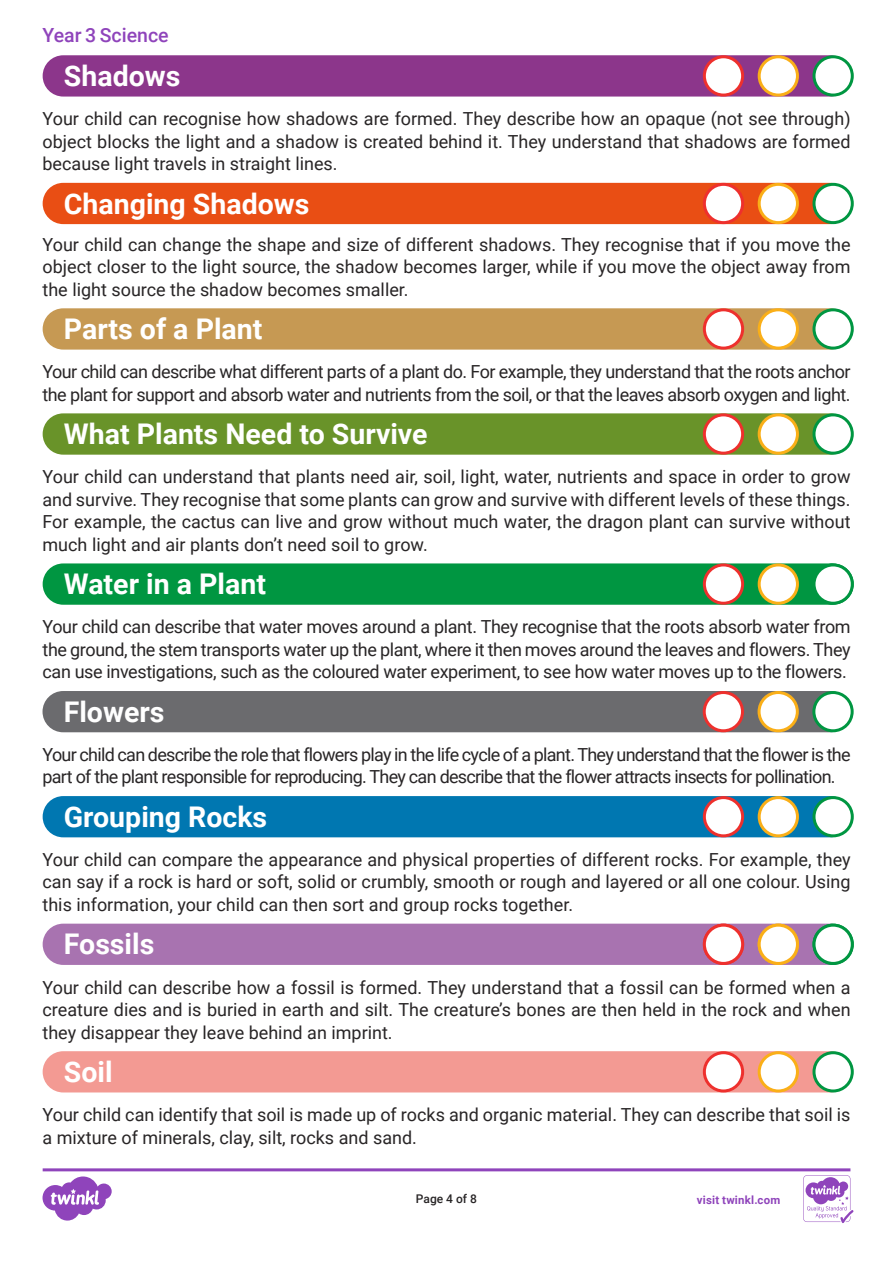
<style>
.page{position:relative;width:893px;height:1263px;background:#fff}
.page>*{position:absolute;margin:0;border:0;box-sizing:border-box;transform-origin:0 0}
.t1{font:700 28.5px "Roboto";color:#fff}
.t2{font:500 19.5px "Roboto";color:#8f44bb}
.Adult_Body_Copy{font:18px/22.5px "Roboto";letter-spacing:-.02em;color:#282526;text-align:justify}
.Adult_Body_Copy-2{font:18px/22.5px "Roboto";letter-spacing:-.04em;color:#282526}
.Adult_Body_Copy-3{font:18px/22.5px "Roboto";color:#282526}
.t3{font:500 12px "Roboto";color:#282526}
.t4{font:700 11.4px "Roboto";letter-spacing:.02em;color:#8f44bb}
</style>
<div class="page">
<svg style="left:43px;top:1168px;width:810px;height:55px"></svg>
<div style="left:43px;top:308px;width:808px;height:42px;background:#c69953;border-radius:21px"></div>
<div style="left:814px;top:310px;width:38px;height:38px;background:#fff;border-radius:50%"></div>
<div style="left:812px;top:308px;width:42px;height:42px;border:3px solid #009641;border-radius:50%"></div>
<div style="left:704px;top:310px;width:39px;height:38px;background:#fff;border-radius:50%"></div>
<div style="left:703px;top:308px;width:41px;height:42px;border:3px solid #ee302d;border-radius:50%"></div>
<div style="left:759px;top:310px;width:38px;height:38px;background:#fff;border-radius:50%"></div>
<div style="left:758px;top:308px;width:41px;height:42px;border:3px solid #faaf18;border-radius:50%"></div>
<div style="left:43px;top:55px;width:808px;height:42px;background:#8c368b;border-radius:21px"></div>
<div style="left:704px;top:57px;width:39px;height:38px;background:#fff;border-radius:50%"></div>
<div style="left:703px;top:55px;width:41px;height:42px;border:3px solid #ee302d;border-radius:50%"></div>
<div style="left:759px;top:57px;width:38px;height:38px;background:#fff;border-radius:50%"></div>
<div style="left:758px;top:55px;width:41px;height:42px;border:3px solid #faaf18;border-radius:50%"></div>
<div style="left:814px;top:57px;width:38px;height:38px;background:#fff;border-radius:50%"></div>
<div style="left:812px;top:55px;width:42px;height:42px;border:3px solid #009641;border-radius:50%"></div>
<div style="left:43px;top:183px;width:808px;height:41px;background:#e94e14;border-radius:21px"></div>
<div style="left:704px;top:184px;width:39px;height:39px;background:#fff;border-radius:50%"></div>
<div style="left:703px;top:183px;width:41px;height:41px;border:3px solid #ee302d;border-radius:50%"></div>
<div style="left:759px;top:184px;width:38px;height:39px;background:#fff;border-radius:50%"></div>
<div style="left:758px;top:183px;width:41px;height:41px;border:3px solid #faaf18;border-radius:50%"></div>
<div style="left:814px;top:184px;width:38px;height:39px;background:#fff;border-radius:50%"></div>
<div style="left:812px;top:183px;width:42px;height:41px;border:3px solid #009641;border-radius:50%"></div>
<div style="left:43px;top:691px;width:807px;height:41px;background:#6b6b6e;border-radius:21px"></div>
<div style="left:704px;top:692px;width:38px;height:39px;background:#fff;border-radius:50%"></div>
<div style="left:703px;top:691px;width:41px;height:41px;border:3px solid #ee302d;border-radius:50%"></div>
<div style="left:759px;top:692px;width:38px;height:39px;background:#fff;border-radius:50%"></div>
<div style="left:757px;top:691px;width:42px;height:41px;border:3px solid #faaf18;border-radius:50%"></div>
<div style="left:814px;top:692px;width:38px;height:39px;background:#fff;border-radius:50%"></div>
<div style="left:812px;top:691px;width:42px;height:41px;border:3px solid #009641;border-radius:50%"></div>
<div style="left:43px;top:413px;width:808px;height:42px;background:#699329;border-radius:21px"></div>
<div style="left:704px;top:415px;width:39px;height:38px;background:#fff;border-radius:50%"></div>
<div style="left:703px;top:413px;width:41px;height:42px;border:3px solid #ee302d;border-radius:50%"></div>
<div style="left:759px;top:415px;width:38px;height:38px;background:#fff;border-radius:50%"></div>
<div style="left:758px;top:413px;width:41px;height:42px;border:3px solid #faaf18;border-radius:50%"></div>
<div style="left:814px;top:415px;width:38px;height:38px;background:#fff;border-radius:50%"></div>
<div style="left:812px;top:413px;width:42px;height:42px;border:3px solid #009641;border-radius:50%"></div>
<div style="left:43px;top:563px;width:808px;height:42px;background:#009641;border-radius:21px"></div>
<div style="left:704px;top:565px;width:39px;height:38px;background:#fff;border-radius:50%"></div>
<div style="left:703px;top:563px;width:41px;height:42px;border:3px solid #ee302d;border-radius:50%"></div>
<div style="left:759px;top:565px;width:38px;height:38px;background:#fff;border-radius:50%"></div>
<div style="left:758px;top:563px;width:41px;height:42px;border:3px solid #faaf18;border-radius:50%"></div>
<div style="left:814px;top:565px;width:38px;height:38px;background:#fff;border-radius:50%"></div>
<div style="left:812px;top:563px;width:42px;height:42px;border:3px solid #009641;border-radius:50%"></div>
<div style="left:43px;top:796px;width:808px;height:41px;background:#0077b1;border-radius:21px"></div>
<div style="left:704px;top:797px;width:39px;height:39px;background:#fff;border-radius:50%"></div>
<div style="left:703px;top:796px;width:41px;height:41px;border:3px solid #ee302d;border-radius:50%"></div>
<div style="left:759px;top:797px;width:38px;height:39px;background:#fff;border-radius:50%"></div>
<div style="left:758px;top:796px;width:41px;height:41px;border:3px solid #faaf18;border-radius:50%"></div>
<div style="left:814px;top:797px;width:38px;height:39px;background:#fff;border-radius:50%"></div>
<div style="left:812px;top:796px;width:42px;height:41px;border:3px solid #009641;border-radius:50%"></div>
<div style="left:43px;top:1051px;width:808px;height:41px;background:#f39a93;border-radius:21px"></div>
<div style="left:704px;top:1053px;width:39px;height:38px;background:#fff;border-radius:50%"></div>
<div style="left:703px;top:1051px;width:41px;height:41px;border:3px solid #ee302d;border-radius:50%"></div>
<div style="left:759px;top:1053px;width:38px;height:38px;background:#fff;border-radius:50%"></div>
<div style="left:758px;top:1051px;width:41px;height:41px;border:3px solid #faaf18;border-radius:50%"></div>
<div style="left:814px;top:1053px;width:38px;height:38px;background:#fff;border-radius:50%"></div>
<div style="left:812px;top:1051px;width:42px;height:41px;border:3px solid #009641;border-radius:50%"></div>
<div style="left:43px;top:924px;width:808px;height:41px;background:#a873b0;border-radius:21px"></div>
<div style="left:704px;top:925px;width:39px;height:38px;background:#fff;border-radius:50%"></div>
<div style="left:703px;top:924px;width:41px;height:41px;border:3px solid #ee302d;border-radius:50%"></div>
<div style="left:759px;top:925px;width:38px;height:38px;background:#fff;border-radius:50%"></div>
<div style="left:758px;top:924px;width:41px;height:41px;border:3px solid #faaf18;border-radius:50%"></div>
<div style="left:814px;top:925px;width:38px;height:38px;background:#fff;border-radius:50%"></div>
<div style="left:812px;top:924px;width:42px;height:41px;border:3px solid #009641;border-radius:50%"></div>
<p class="t2" style="left:43px;top:22px;width:128px">Year 3 Science</p>
<p class="t1" style="left:64px;top:56px;width:118px">Shadows</p>
<p class="Adult_Body_Copy" style="left:43px;top:107px;width:810px">Your child can recognise how shadows are formed. They describe how an opaque (not see through) object blocks the light and a shadow is created behind it. They understand that shadows are formed because light travels in straight lines.</p>
<p class="t1" style="left:64px;top:183px;width:247px">Changing Shadows</p>
<p class="Adult_Body_Copy" style="left:43px;top:232px;width:810px">Your child can change the shape and size of different shadows. They recognise that if you move the object closer to the light source, the shadow becomes larger, while if you move the object away from the light source the shadow becomes smaller.</p>
<p class="t1" style="left:64px;top:309px;width:200px">Parts of a Plant</p>
<p class="Adult_Body_Copy" style="left:43px;top:360px;width:810px">Your child can describe what different parts of a plant do. For example, they understand that the roots anchor the plant for support and absorb water and nutrients from the soil, or that the leaves absorb oxygen and light.</p>
<p class="t1" style="left:64px;top:414px;width:365px">What Plants Need to Survive</p>
<p class="Adult_Body_Copy" style="left:43px;top:465px;width:810px">Your child can understand that plants need air, soil, light, water, nutrients and space in order to grow and survive. They recognise that some plants can grow and survive with different levels of these things.<br>For example, the cactus can live and grow without much water, the dragon plant can survive without much light and air plants don’t need soil to grow.</p>
<p class="t1" style="left:64px;top:564px;width:204px">Water in a Plant</p>
<p class="Adult_Body_Copy" style="left:43px;top:615px;width:810px">Your child can describe that water moves around a plant. They recognise that the roots absorb water from the ground, the stem transports water up the plant, where it then moves around the leaves and flowers. They can use investigations, such as the coloured water experiment, to see how water moves up to the flowers.</p>
<p class="t1" style="left:64px;top:692px;width:102px">Flowers</p>
<p class="Adult_Body_Copy-2" style="left:43px;top:742px;width:810px">Your child can describe the role that flowers play in the life cycle of a plant. They understand that the flower is the part of the plant responsible for reproducing. They can describe that the flower attracts insects for pollination.</p>
<p class="t1" style="left:64px;top:797px;width:205px">Grouping Rocks</p>
<p class="Adult_Body_Copy" style="left:43px;top:848px;width:810px">Your child can compare the appearance and physical properties of different rocks. For example, they can say if a rock is hard or soft, solid or crumbly, smooth or rough and layered or all one colour. Using this information, your child can then sort and group rocks together.</p>
<p class="t1" style="left:64px;top:924px;width:92px">Fossils</p>
<p class="Adult_Body_Copy" style="left:43px;top:975px;width:810px">Your child can describe how a fossil is formed. They understand that a fossil can be formed when a creature dies and is buried in earth and silt. The creature’s bones are then held in the rock and when they disappear they leave behind an imprint.</p>
<p class="t1" style="left:64px;top:1052px;width:50px">Soil</p>
<p class="Adult_Body_Copy-3" style="left:43px;top:1103px;width:810px">Your child can identify that soil is made up of rocks and organic material. They can describe that soil is a mixture of minerals, clay, silt, rocks and sand.</p>
<p class="t3" style="left:416px;top:1190px;width:63px">Page 4 of 8</p>
<p class="t4" style="left:697px;top:1192px;width:85px">visit twinkl.com</p>
</div>
